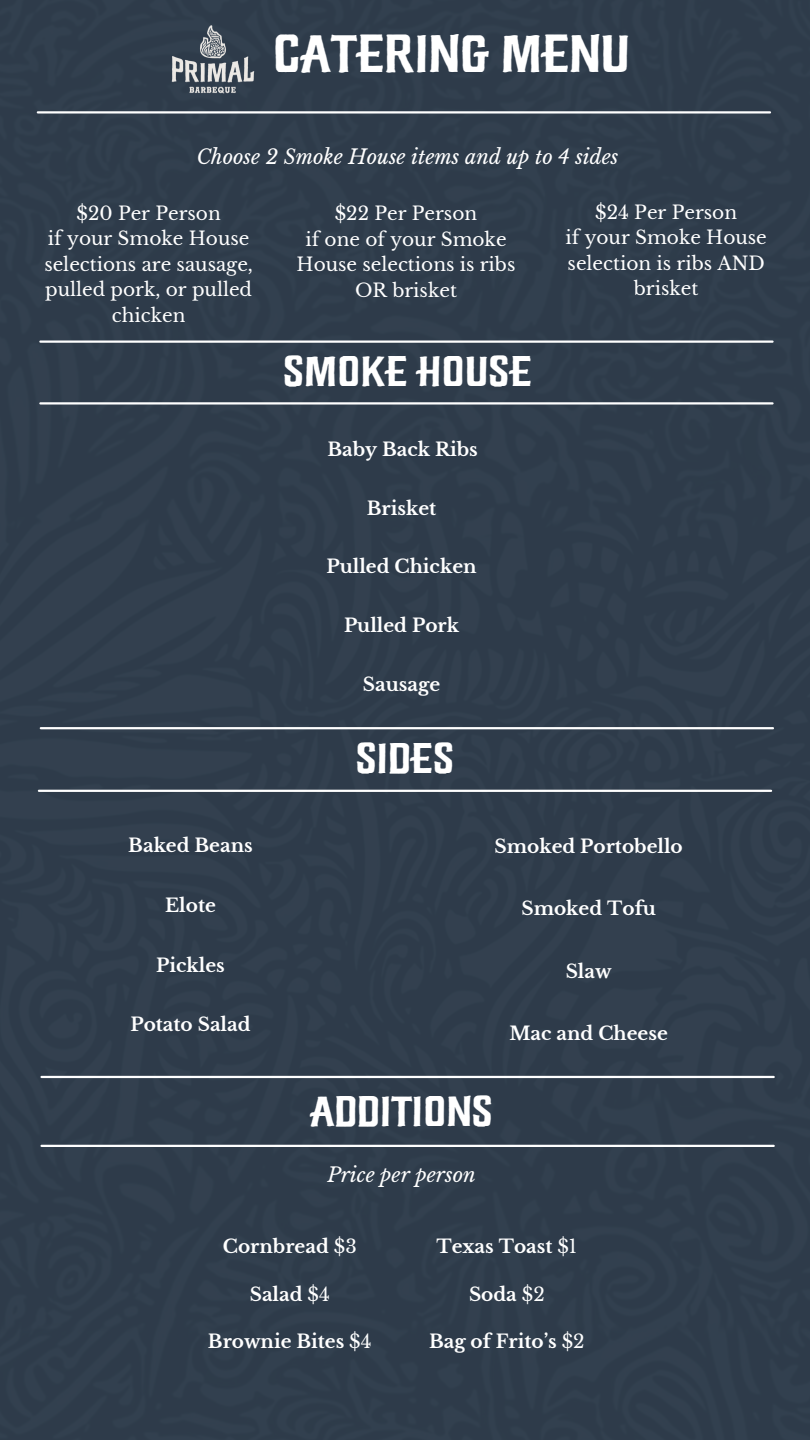
<style>
.page{position:relative;width:810px;height:1440px;background:#2e3c4a}
.page>*{position:absolute;margin:0;border:0;box-sizing:border-box;transform-origin:0 0}
.t1{font:50px "Diamond Creek";color:#fff}
.t2{font:40px "Diamond Creek";color:#fff}
.t3{font:italic 20px "Libre Baskerville";color:#fff}
.t4{font:700 18.5px "Libre Baskerville";color:#fff}
.t5{font:18.5px/25.5px "Libre Baskerville";color:#fff;text-align:center}
.s1{font-weight:400}
</style>
<div class="page">
<hr style="left:38px;top:111px;width:732px;height:3px;background:#fff">
<hr style="left:40px;top:340px;width:733px;height:3px;background:#fff">
<hr style="left:40px;top:402px;width:733px;height:3px;background:#fff">
<hr style="left:39px;top:790px;width:732px;height:2px;background:#fff">
<hr style="left:41px;top:727px;width:732px;height:2px;background:#fff">
<hr style="left:42px;top:1076px;width:732px;height:2px;background:#fff">
<img style="left:163px;top:10px;width:100px;height:100px">
<hr style="left:42px;top:1145px;width:732px;height:2px;background:#fff">
<p class="t1" style="left:273px;top:35px;width:359px">CATERING MENU</p>
<h3 class="t3" style="left:197px;top:145px;width:423px">Choose 2 Smoke House items and up to 4 sides</h3>
<h3 class="t5" style="left:77px;top:200px;width:146px">$20 Per Person</h3>
<h3 class="t5" style="left:44px;top:226px;width:210px">if your Smoke House selections are sausage, pulled pork, or pulled chicken</h3>
<h3 class="t5" style="left:595px;top:199px;width:143px">$24 Per Person</h3>
<h3 class="t5" style="left:566px;top:225px;width:203px">if your Smoke House selection is ribs AND brisket</h3>
<h3 class="t5" style="left:335px;top:201px;width:144px">$22 Per Person</h3>
<h3 class="t5" style="left:297px;top:226px;width:220px">if one of your Smoke<br>House selections is ribs<br>OR brisket</h3>
<h1 class="t2" style="left:283px;top:356px;width:250px">SMOKE HOUSE</h1>
<p class="t4" style="left:327px;top:438px;width:152px">Baby Back Ribs</p>
<p class="t4" style="left:367px;top:497px;width:71px">Brisket</p>
<h3 class="t4" style="left:326px;top:555px;width:152px">Pulled Chicken</h3>
<p class="t4" style="left:344px;top:614px;width:117px">Pulled Pork</p>
<p class="t4" style="left:363px;top:673px;width:79px">Sausage</p>
<h3 class="t2" style="left:356px;top:743px;width:100px">SIDES</h3>
<h3 class="t4" style="left:128px;top:834px;width:126px">Baked Beans</h3>
<h3 class="t4" style="left:495px;top:835px;width:190px">Smoked Portobello</h3>
<h2 class="t4" style="left:165px;top:894px;width:52px">Elote</h2>
<h3 class="t4" style="left:521px;top:897px;width:136px">Smoked Tofu</h3>
<p class="t4" style="left:156px;top:954px;width:70px">Pickles</p>
<p class="t4" style="left:566px;top:960px;width:47px">Slaw</p>
<p class="t4" style="left:130px;top:1013px;width:122px">Potato Salad</p>
<h2 class="t4" style="left:509px;top:1022px;width:160px">Mac and Cheese</h2>
<h3 class="t2" style="left:310px;top:1096px;width:184px">ADDITIONS</h3>
<p class="t3" style="left:327px;top:1163px;width:150px">Price per person</p>
<h2 class="t4" style="left:223px;top:1235px;width:135px">Cornbread <span class="s1">$3</span></h2>
<p class="t4" style="left:437px;top:1235px;width:142px">Texas Toast <span class="s1">$1</span></p>
<p class="t4" style="left:250px;top:1283px;width:82px">Salad <span class="s1">$4</span></p>
<p class="t4" style="left:208px;top:1330px;width:165px">Brownie Bites <span class="s1">$4</span></p>
<p class="t4" style="left:469px;top:1283px;width:77px">Soda <span class="s1">$2</span></p>
<p class="t4" style="left:429px;top:1330px;width:157px">Bag of Frito’s <span class="s1">$2</span></p>
</div>
